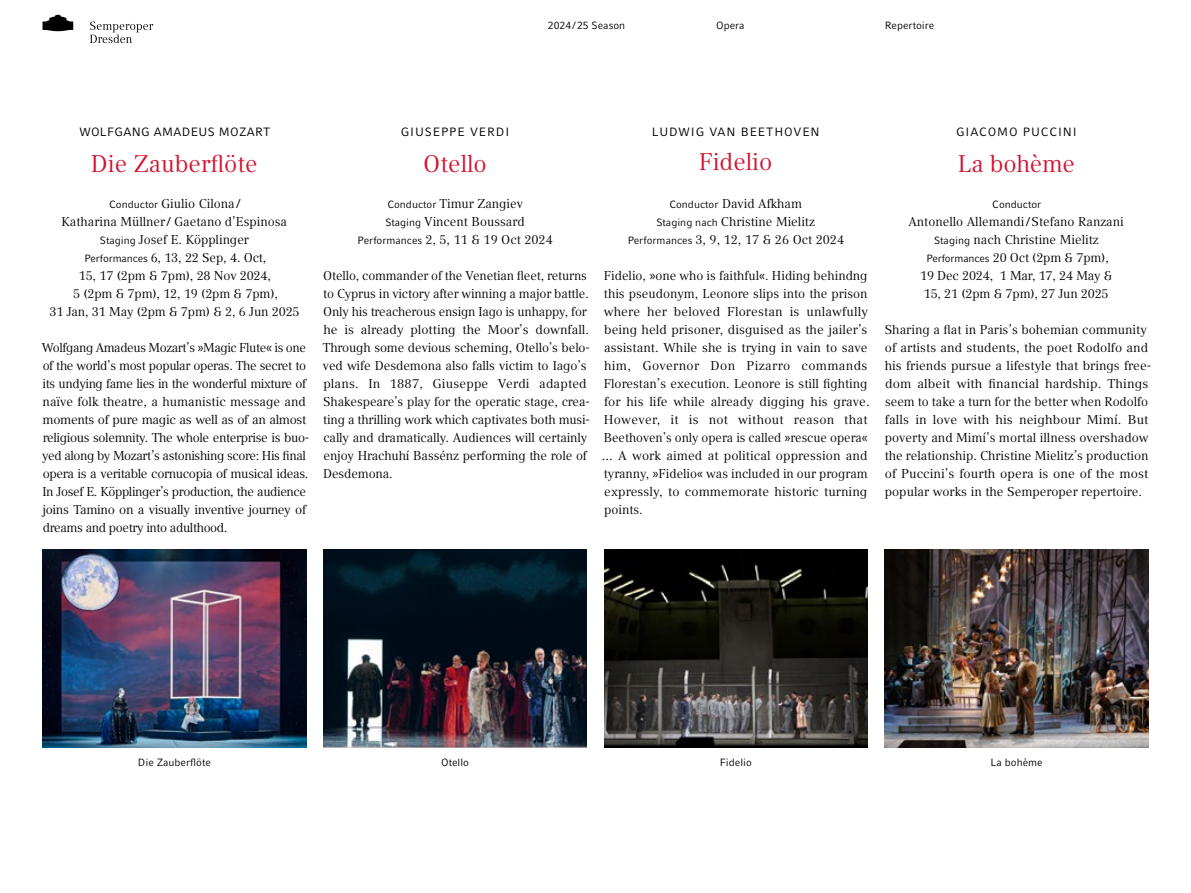
<style>
.page{position:relative;width:1191px;height:893px;background:#fff}
.page>*{position:absolute;margin:0;border:0;box-sizing:border-box;transform-origin:0 0}
.t1{font:24px "Compatil Text LT Pro";color:#d51130}
.t2{font:12.75px/18px "Compatil Text LT Pro";color:#000;text-align:center}
.t3{font:12.75px/18px "Compatil Text LT Pro";letter-spacing:-.03em;color:#000}
.t4{font:12px "Compatil Fact LT Pro";letter-spacing:.075em;color:#000}
.t5{font:12px "Compatil Fact LT Pro";letter-spacing:.03em;color:#000}
.t6{font:10.5px "Compatil Fact LT Pro";color:#000}
.s1{font-family:"Compatil Fact LT Pro";font-size:10.5px}
</style>
<div class="page">
<svg style="left:90px;top:22px;width:63px;height:21px"></svg>
<svg style="left:43px;top:15px;width:30px;height:16px"></svg>
<img style="left:604px;top:550px;width:263px;height:198px">
<img style="left:43px;top:550px;width:263px;height:198px">
<img style="left:323px;top:550px;width:264px;height:198px">
<img style="left:884px;top:550px;width:264px;height:198px">
<p class="t6" style="left:548px;top:19px;width:79px">2024/25 Season</p>
<p class="t6" style="left:716px;top:19px;width:30px">Opera</p>
<p class="t6" style="left:884px;top:19px;width:51px">Repertoire</p>
<p class="t5" style="left:79px;top:125px;width:193px">WOLFGANG AMADEUS MOZART</p>
<h1 class="t1" style="left:91px;top:150px;width:168px">Die Zauberflöte</h1>
<p class="t2" style="left:49px;top:195px;width:252px"><span class="s1">Conductor</span> Giulio Cilona/<br>Katharina Müllner/ Gaetano d’Espinosa<br><span class="s1">Staging</span> Josef E. Köpplinger<br><span class="s1">Performances</span> 6, 13, 22 Sep, 4. Oct,<br>15, 17 (2pm &amp; 7pm), 28 Nov 2024,<br>5 (2pm &amp; 7pm), 12, 19 (2pm &amp; 7pm),<br>31 Jan, 31 May (2pm &amp; 7pm) &amp; 2, 6 Jun 2025</p>
<p class="t3" style="left:42px;top:339px;width:269px">Wolfgang Amadeus Mozart’s »Magic Flute« is one of the world’s most popular operas. The secret to its undying fame lies in the wonderful mixture of naïve folk theatre, a humanistic message and moments of pure magic as well as of an almost religious solemnity. The whole enterprise is buo&shy;yed along by Mozart’s astonishing score: His final opera is a veritable cornucopia of musical ideas.<br>In Josef E. Köpplinger’s production, the audience joins Tamino on a visually inventive journey of dreams and poetry into adulthood.</p>
<p class="t4" style="left:401px;top:125px;width:110px">GIUSEPPE VERDI</p>
<h1 class="t1" style="left:423px;top:150px;width:65px">Otello</h1>
<p class="t2" style="left:357px;top:195px;width:197px"><span class="s1">Conductor</span> Timur Zangiev<br><span class="s1">Staging</span> Vincent Boussard<br><span class="s1">Performances</span> 2, 5, 11 &amp; 19 Oct 2024</p>
<p class="t2" style="left:323px;top:267px;width:269px;text-align:left">Otello, commander of the Venetian fleet, returns to Cyprus in victory after winning a major battle.<br>Only his treacherous ensign Iago is unhappy, for he is already plotting the Moor’s downfall.<br>Through some devious scheming, Otello’s belo&shy;ved wife Desdemona also falls victim to Iago’s plans. In 1887, Giuseppe Verdi adapted Shakespeare’s play for the operatic stage, crea&shy;ting a thrilling work which captivates both musi&shy;cally and dramatically. Audiences will certainly enjoy Hrachuhí Bassénz performing the role of Desdemona.</p>
<p class="t4" style="left:652px;top:125px;width:169px">LUDWIG VAN BEETHOVEN</p>
<h1 class="t1" style="left:699px;top:148px;width:75px">Fidelio</h1>
<p class="t2" style="left:627px;top:195px;width:218px"><span class="s1">Conductor</span> David Afkham<br><span class="s1">Staging nach</span> Christine Mielitz<br><span class="s1">Performances</span> 3, 9, 12, 17 &amp; 26 Oct 2024</p>
<p class="t2" style="left:602px;top:267px;width:269px;text-align:left">Fidelio, »one who is faithful«. Hiding behindng this pseudonym, Leonore slips into the prison where her beloved Florestan is unlawfully being held prisoner, disguised as the jailer’s assistant. While she is trying in vain to save him, Governor Don Pizarro commands Florestan’s execution. Leonore is still fighting for his life while already digging his grave.<br>However, it is not without reason that Beethoven’s only opera is called »rescue opera« ... A work aimed at political oppression and tyranny, »Fidelio« was included in our program expressly, to commemorate historic turning points.</p>
<p class="t4" style="left:956px;top:125px;width:122px">GIACOMO PUCCINI</p>
<h1 class="t1" style="left:958px;top:150px;width:119px">La bohème</h1>
<p class="t6" style="left:992px;top:198px;width:51px">Conductor</p>
<p class="t2" style="left:908px;top:213px;width:217px">Antonello Allemandi/Stefano Ranzani<br><span class="s1">Staging</span> nach Christine Mielitz<br><span class="s1">Performances</span> 20 Oct (2pm &amp; 7pm),<br>19 Dec 2024, 1 Mar, 17, 24 May &amp;<br>15, 21 (2pm &amp; 7pm), 27 Jun 2025</p>
<p class="t2" style="left:884px;top:321px;width:268px;text-align:left">Sharing a flat in Paris’s bohemian community of artists and students, the poet Rodolfo and his friends pursue a lifestyle that brings free&shy;dom albeit with financial hardship. Things seem to take a turn for the better when Rodolfo falls in love with his neighbour Mimí. But poverty and Mimí’s mortal illness overshadow the relationship. Christine Mielitz’s production of Puccini’s fourth opera is one of the most popular works in the Semperoper repertoire.</p>
<p class="t6" style="left:138px;top:756px;width:74px">Die Zauberflöte</p>
<p class="t6" style="left:720px;top:756px;width:34px">Fidelio</p>
<p class="t6" style="left:441px;top:756px;width:29px">Otello</p>
<p class="t6" style="left:990px;top:756px;width:54px">La bohème</p>
</div>
